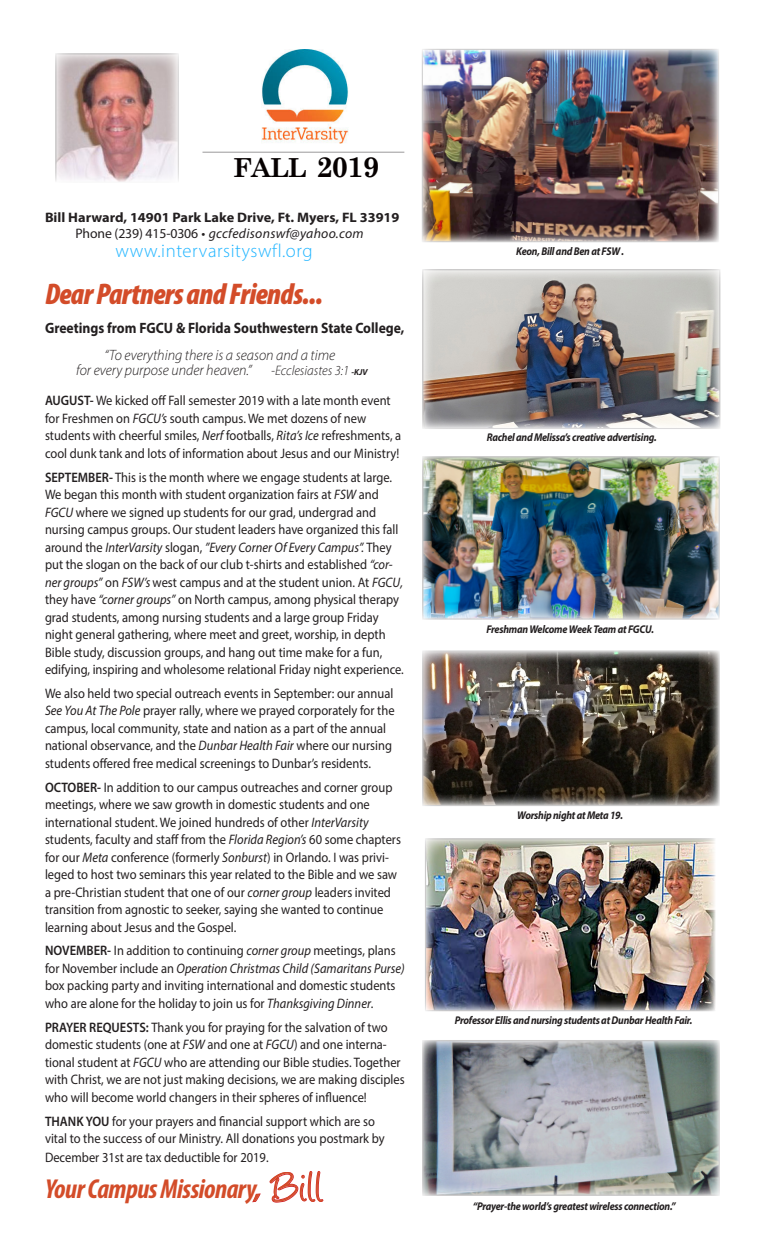
<style>
.page{position:relative;width:765px;height:1260px;background:#fff}
.page>*{position:absolute;margin:0;border:0;box-sizing:border-box;transform-origin:0 0}
.t1{font:48.75px "Angelina";color:#d34c29}
.t2{font:italic 900 condensed 30px "Myriad Pro";letter-spacing:-.02em;color:#d34c29}
.t3{font:italic 700 condensed 27.5px "Myriad Pro";letter-spacing:-.02em;color:#d34c29}
.t4{font:700 26.25px "Century Schoolbook";color:#060000}
.t5{font:300 18.75px "Myriad Pro";letter-spacing:.03em;color:#20b5ff}
.t6{font:italic 300 15px/15px "Myriad Pro";color:#231f20;scale:.96 1}
.t7{font:700 15px "Myriad Pro";color:#231f20;scale:.91 1}
.t8{font:13.75px/17.5px "Myriad Pro";color:#231f20;scale:.91 1}
.t9{font:700 13.75px "Myriad Pro";color:#231f20;scale:1.04 1}
.t10{font:italic 13.75px "Myriad Pro";letter-spacing:.02em;color:#231f20}
.t11{font:italic 300 13.75px "Myriad Pro";color:#231f20;scale:.96 1}
.t12{font:italic 700 11.25px "Myriad Pro";letter-spacing:-.025em;color:#231f20;scale:.9 1}
.s1{font-size:28.75px}
.s2{font-style:normal}
.s3{font-weight:700;font-size:8.75px}
.s4{font-weight:600}
.s5{font-style:italic}
</style>
<div class="page">
<img style="left:424px;top:51px;width:294px;height:189px">
<svg style="left:252px;top:1193px;width:9px;height:9px"></svg>
<svg style="left:270px;top:1171px;width:53px;height:32px"></svg>
<img style="left:424px;top:271px;width:295px;height:156px">
<img style="left:424px;top:458px;width:294px;height:160px">
<img style="left:424px;top:652px;width:294px;height:152px">
<img style="left:424px;top:1042px;width:294px;height:152px">
<img style="left:57px;top:55px;width:120px;height:126px">
<hr style="left:202px;top:152px;width:202px;height:1px;background:#231f20">
<img style="left:427px;top:840px;width:288px;height:169px">
<img style="left:261px;top:50px;width:87px;height:94px">
<p class="t4" style="left:233px;top:152px;width:147px">FALL <span class="s1">2019</span></p>
<p class="t9" style="left:45px;top:208px;width:342px">Bill Harward, 14901 Park Lake Drive, Ft. Myers, FL 33919</p>
<p class="t10" style="left:76px;top:225px;width:290px"><span class="s2">Phone (239) 415-0306 •</span> gccfedisonswf@yahoo.com</p>
<p class="t5" style="left:116px;top:239px;width:199px">www.intervarsityswfl.org</p>
<p class="t2" style="left:45px;top:275px;width:279px">Dear Partners and Friends...</p>
<p class="t7" style="left:45px;top:318px;width:396px">Greetings from FGCU &amp; Florida Southwestern State College,</p>
<p class="t6" style="left:76px;top:348px;width:272px;text-indent:29px">“To everything there is a season and a time for every purpose under heaven.”</p>
<p class="t11" style="left:271px;top:362px;width:102px">-Ecclesiastes 3:1 <span class="s3">-KJV</span></p>
<p class="t8" style="left:45px;top:392px;width:393px"><span class="s4">AUGUST-</span> We kicked off Fall semester 2019 with a late month event for Freshmen on <span class="s5">FGCU’s</span> south campus. We met dozens of new students with cheerful smiles, <span class="s5">Nerf</span> footballs, <span class="s5">Rita’s Ice</span> refreshments, a cool dunk tank and lots of information about Jesus and our Ministry!</p>
<p class="t8" style="left:45px;top:468px;width:396px"><span class="s4">SEPTEMBER-</span> This is the month where we engage students at large.<br>We began this month with student organization fairs at <span class="s5">FSW</span> and <span class="s5">FGCU</span> where we signed up students for our grad, undergrad and nursing campus groups. Our student leaders have organized this fall around the <span class="s5">InterVarsity</span> slogan, <span class="s5">”Every Corner Of Every Campus”.</span> They put the slogan on the back of our club t-shirts and established <span class="s5">“cor&shy;ner groups”</span> on <span class="s5">FSW’s</span> west campus and at the student union. At <span class="s5">FGCU, </span>they have <span class="s5">“corner groups”</span> on North campus, among physical therapy grad students, among nursing students and a large group Friday night general gathering, where meet and greet, worship, in depth Bible study, discussion groups, and hang out time make for a fun, edifying, inspiring and wholesome relational Friday night experience.</p>
<p class="t8" style="left:45px;top:684px;width:386px">We also held two special outreach events in September: our annual <span class="s5">See You At The Pole</span> prayer rally, where we prayed corporately for the campus, local community, state and nation as a part of the annual national observance, and the <span class="s5">Dunbar Health Fair</span> where our nursing students offered free medical screenings to Dunbar’s residents.</p>
<p class="t8" style="left:45px;top:778px;width:393px"><span class="s4">OCTOBER-</span> In addition to our campus outreaches and corner group meetings, where we saw growth in domestic students and one international student. We joined hundreds of other <span class="s5">InterVarsity </span>students, faculty and staff from the <span class="s5">Florida Region’s</span> 60 some chapters for our <span class="s5">Meta</span> conference (formerly <span class="s5">Sonburst</span>) in Orlando. I was privi&shy;leged to host two seminars this year related to the Bible and we saw a pre-Christian student that one of our <span class="s5">corner group</span> leaders invited transition from agnostic to seeker, saying she wanted to continue learning about Jesus and the Gospel.</p>
<p class="t8" style="left:45px;top:942px;width:397px"><span class="s4">NOVEMBER-</span> In addition to continuing <span class="s5">corner group</span> meetings, plans for November include an <span class="s5">Operation Christmas Child (Samaritans Purse) </span>box packing party and inviting international and domestic students who are alone for the holiday to join us for <span class="s5">Thanksgiving Dinner</span>.</p>
<p class="t8" style="left:45px;top:1018px;width:397px"><span class="s4">PRAYER REQUESTS:</span> Thank you for praying for the salvation of two domestic students (one at <span class="s5">FSW</span> and one at <span class="s5">FGCU</span>) and one interna&shy;tional student at <span class="s5">FGCU</span> who are attending our Bible studies. Together with Christ, we are not just making decisions, we are making disciples who will become world changers in their spheres of influence!</p>
<p class="t8" style="left:45px;top:1112px;width:375px"><span class="s4">THANK YOU</span> for your prayers and financial support which are so vital to the success of our Ministry. All donations you postmark by</p>
<p class="t8" style="left:45px;top:1148px;width:247px">December 31st are tax deductible for 2019.</p>
<p class="t3" style="left:45px;top:1172px;width:217px">Your Campus Missionary,</p>
<p class="t1" style="left:273px;top:1167px;width:52px">Bill</p>
<p class="t12" style="left:516px;top:244px;width:121px">Keon, Bill and Ben at FSW .</p>
<p class="t12" style="left:487px;top:430px;width:190px">Rachel and Melissa’s creative advertising.</p>
<p class="t12" style="left:486px;top:622px;width:188px">Freshman Welcome Week Team at FGCU.</p>
<p class="t12" style="left:517px;top:808px;width:119px">Worship night at Meta 19.</p>
<p class="t12" style="left:455px;top:1013px;width:266px">Professor Ellis and nursing students at Dunbar Health Fair.</p>
<p class="t12" style="left:473px;top:1199px;width:227px">“Prayer-the world’s greatest wireless connection.”</p>
</div>
